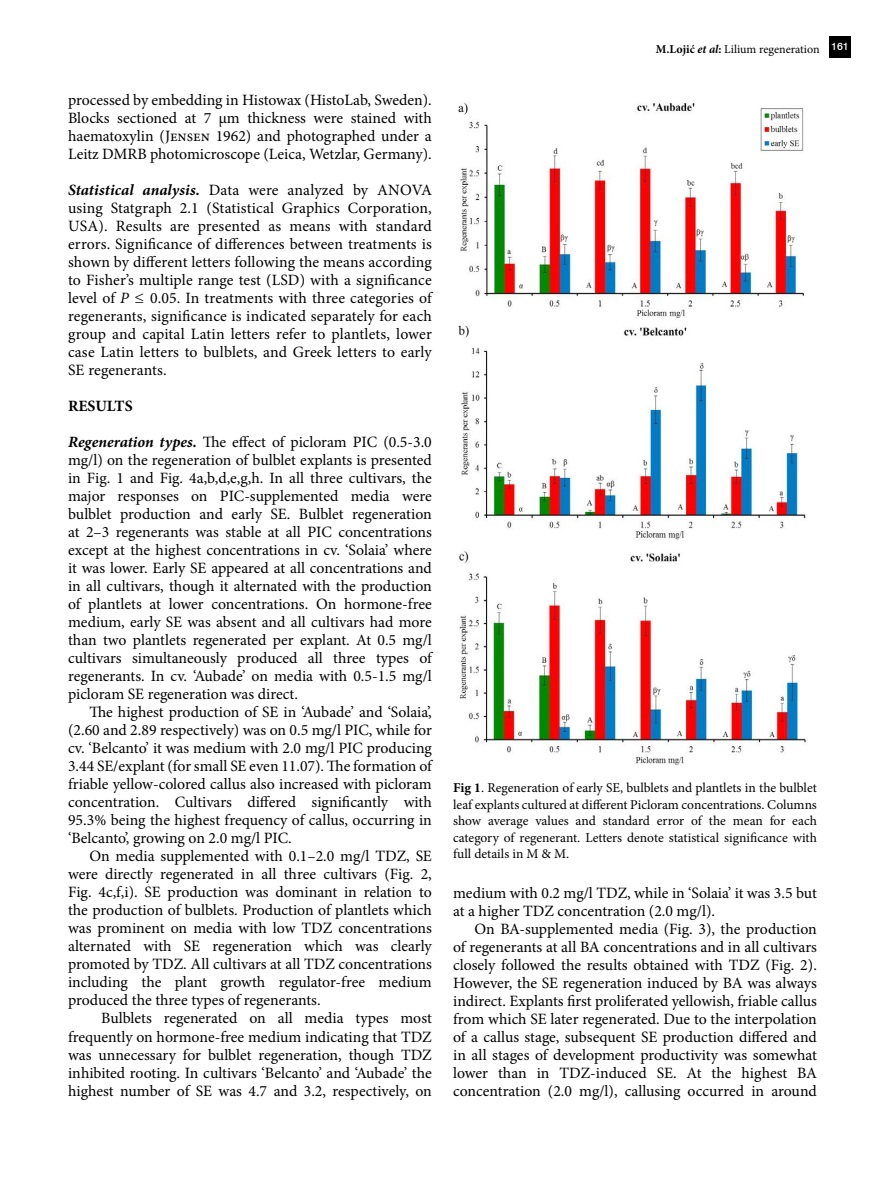
<style>
.page{position:relative;width:885px;height:1191px;background:#fff}
.page>*{position:absolute;margin:0;border:0;box-sizing:border-box;transform-origin:0 0}
.t1{font:15.75px/18px "Minion Pro";color:#000;text-align:justify}
.t2{font:700 15.75px "Minion Pro";color:#000}
.t3{font:13.5px/16.5px "Minion Pro";letter-spacing:-.005em;color:#000;text-align:justify}
.t4{font:12px "Minion Pro";color:#000}
.s1{font-weight:700;font-style:italic}
.s2{font-style:italic}
.s3{font-weight:700}
</style>
<div class="page">
<div style="left:829px;top:37px;width:21px;height:21px;background:#000"></div>
<img style="left:458px;top:102px;width:348px;height:663px">
<p class="t1" style="left:68px;top:91px;width:365px">processed by embedding in Histowax (HistoLab, Sweden).<br>Blocks sectioned at 7 μm thickness were stained with haematoxylin (Jensen 1962) and photographed under a Leitz DMRB photomicroscope (Leica, Wetzlar, Germany).</p>
<p class="t1" style="left:68px;top:181px;width:365px"><span class="s1">Statistical analysis.</span> Data were analyzed by ANOVA using Statgraph 2.1 (Statistical Graphics Corporation, USA). Results are presented as means with standard errors. Significance of differences between treatments is shown by different letters following the means according to Fisher’s multiple range test (LSD) with a significance level of <span class="s2">P ≤</span> 0.05. In treatments with three categories of regenerants, significance is indicated separately for each group and capital Latin letters refer to plantlets, lower case Latin letters to bulblets, and Greek letters to early SE regenerants.</p>
<p class="t2" style="left:68px;top:395px;width:66px">RESULTS</p>
<p class="t1" style="left:68px;top:433px;width:365px"><span class="s1">Regeneration types.</span> The effect of picloram PIC (0.5-3.0 mg/l) on the regeneration of bulblet explants is presented in Fig. 1 and Fig. 4a,b,d,e,g,h. In all three cultivars, the major responses on PIC-supplemented media were bulblet production and early SE. Bulblet regeneration at 2–3 regenerants was stable at all PIC concentrations except at the highest concentrations in cv. ‘Solaia’ where it was lower. Early SE appeared at all concentrations and in all cultivars, though it alternated with the production of plantlets at lower concentrations. On hormone-free medium, early SE was absent and all cultivars had more than two plantlets regenerated per explant. At 0.5 mg/l cultivars simultaneously produced all three types of regenerants. In cv. ‘Aubade’ on media with 0.5-1.5 mg/l picloram SE regeneration was direct.</p>
<p class="t1" style="left:68px;top:703px;width:365px;text-indent:21px">The highest production of SE in ‘Aubade’ and ‘Solaia’, (2.60 and 2.89 respectively) was on 0.5 mg/l PIC, while for cv. ‘Belcanto’ it was medium with 2.0 mg/l PIC producing 3.44 SE/explant (for small SE even 11.07). The formation of friable yellow-colored callus also increased with picloram concentration. Cultivars differed significantly with 95.3% being the highest frequency of callus, occurring in ‘Belcanto’, growing on 2.0 mg/l PIC.</p>
<p class="t1" style="left:68px;top:847px;width:365px;text-indent:21px">On media supplemented with 0.1–2.0 mg/l TDZ, SE were directly regenerated in all three cultivars (Fig. 2, Fig. 4c,f,i). SE production was dominant in relation to the production of bulblets. Production of plantlets which was prominent on media with low TDZ concentrations alternated with SE regeneration which was clearly promoted by TDZ. All cultivars at all TDZ concentrations including the plant growth regulator-free medium produced the three types of regenerants.</p>
<p class="t1" style="left:68px;top:1009px;width:365px;text-indent:33px">Bulblets regenerated on all media types most frequently on hormone-free medium indicating that TDZ was unnecessary for bulblet regeneration, though TDZ inhibited rooting. In cultivars ‘Belcanto’ and ‘Aubade’ the highest number of SE was 4.7 and 3.2, respectively, on</p>
<p class="t4" style="left:655px;top:41px;width:194px"><span class="s3">M.Lojić</span> <span class="s1">et al</span><span class="s3">:</span> Lilium regeneration <sup>161</sup></p>
<p class="t3" style="left:453px;top:780px;width:365px"><span class="s3">Fig 1</span>. Regeneration of early SE, bulblets and plantlets in the bulblet leaf explants cultured at different Picloram concentrations. Columns show average values and standard error of the mean for each category of regenerant. Letters denote statistical significance with full details in M &amp; M.</p>
<p class="t1" style="left:453px;top:884px;width:365px">medium with 0.2 mg/l TDZ, while in ‘Solaia’ it was 3.5 but at a higher TDZ concentration (2.0 mg/l).</p>
<p class="t1" style="left:453px;top:920px;width:365px;text-indent:21px">On BA-supplemented media (Fig. 3), the production of regenerants at all BA concentrations and in all cultivars closely followed the results obtained with TDZ (Fig. 2).<br>However, the SE regeneration induced by BA was always indirect. Explants first proliferated yellowish, friable callus from which SE later regenerated. Due to the interpolation of a callus stage, subsequent SE production differed and in all stages of development productivity was somewhat lower than in TDZ-induced SE. At the highest BA concentration (2.0 mg/l), callusing occurred in around</p>
</div>
